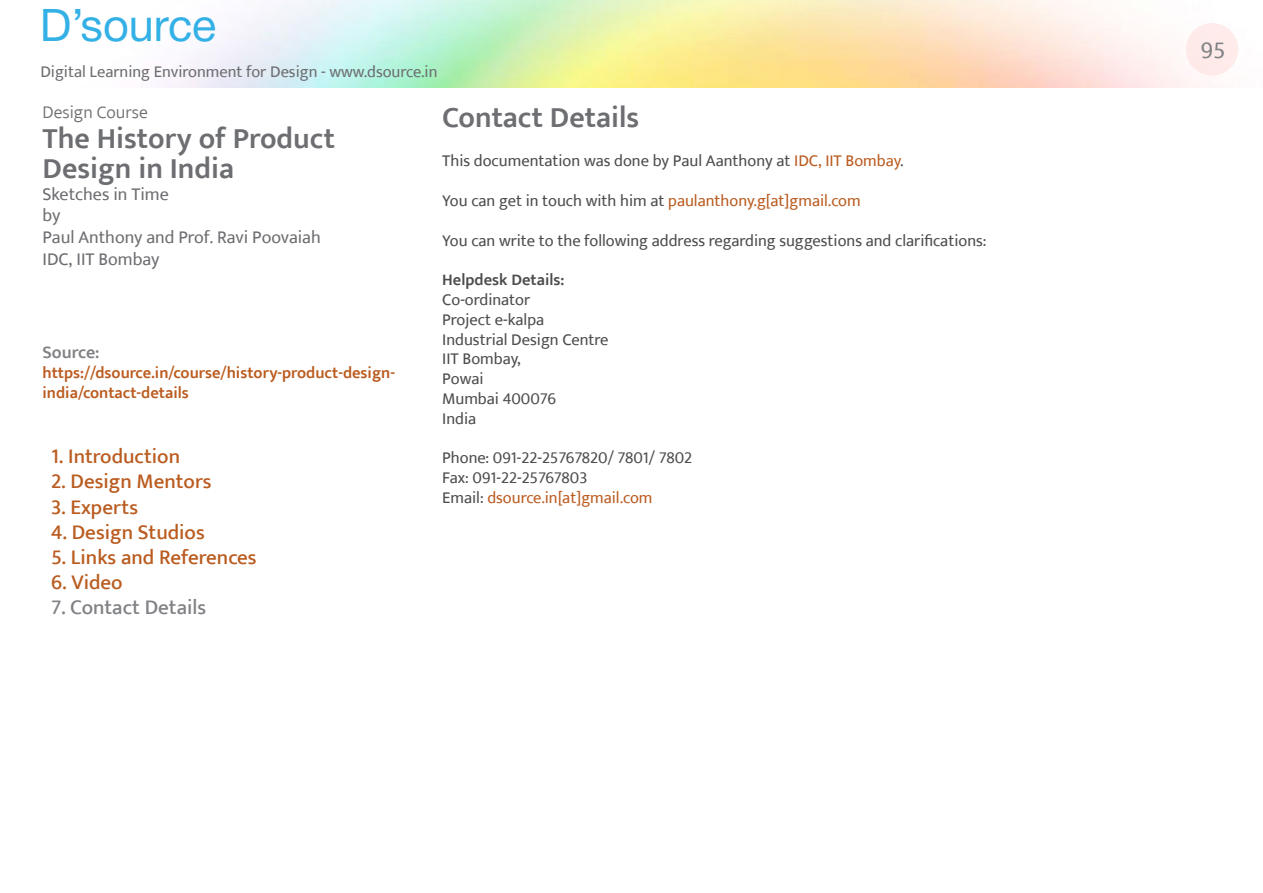
<style>
.page{position:relative;width:1263px;height:893px;background:#fff}
.page>*{position:absolute;margin:0;border:0;box-sizing:border-box;transform-origin:0 0}
.t1{font:45px "Helvetica Neue";color:#33b0e5}
.t2{font:600 30px/30px "Ek Mukta";color:#6d6e71}
.t3{font:24px "Ek Mukta";color:#808285}
.t4{font:500 21px "Ek Mukta";color:#ba5c20}
.t5{font:500 21px "Ek Mukta";color:#808285}
.t6{font:18px/21.6px "Ek Mukta";color:#6d6e71}
.t7{font:300 18px "Ek Mukta";color:#6d6e71}
.t8{font:600 18px "Ek Mukta";color:#808285}
.t9{font:16.5px/19.8px "Ek Mukta";color:#4d4d4f}
.t10{font:600 16.5px/19.8px "Ek Mukta";color:#bb5c20}
.t11{font:16.5px "Ek Mukta";color:#ba5c20}
.t12{font:16.5px "Ek Mukta";color:#6d6e71}
.t13{font:600 16.5px "Ek Mukta";color:#4d4d4f}
.s1{color:#bb5c20}
.s2{color:#4d4d4f}
</style>
<div class="page">
<div style="left:1186px;top:23px;width:52px;height:52px;background:#feeaea;border-radius:50%"></div>
<h1 class="t1" style="left:40px;top:-7px;width:178px">D’source</h1>
<p class="t12" style="left:40px;top:62px;width:399px">Digital Learning Environment for Design - www.dsource.in</p>
<p class="t7" style="left:43px;top:101px;width:107px">Design Course</p>
<h2 class="t2" style="left:43px;top:123px;width:294px">The History of Product<br>Design in India</h2>
<p class="t6" style="left:43px;top:183px;width:280px">Sketches in Time<br>by<br>Paul Anthony and Prof. Ravi Poovaiah<br>IDC, IIT Bombay</p>
<p class="t8" style="left:43px;top:342px;width:59px">Source:</p>
<p class="t10" style="left:43px;top:363px;width:354px">https://dsource.in/course/history-product-design&shy;india/contact-details</p>
<p class="t4" style="left:51px;top:444px;width:131px">1. Introduction</p>
<p class="t4" style="left:51px;top:469px;width:162px">2. Design Mentors</p>
<p class="t4" style="left:51px;top:494px;width:89px">3. Experts</p>
<p class="t4" style="left:51px;top:519px;width:155px">4. Design Studios</p>
<p class="t4" style="left:51px;top:544px;width:207px">5. Links and References</p>
<p class="t4" style="left:51px;top:570px;width:73px">6. Video</p>
<p class="t5" style="left:51px;top:595px;width:157px">7. Contact Details</p>
<h2 class="t2" style="left:442px;top:101px;width:199px">Contact Details</h2>
<p class="t9" style="left:442px;top:151px;width:463px">This documentation was done by Paul Aanthony at <span class="s1">IDC, IIT Bombay</span>.</p>
<p class="t11" style="left:442px;top:191px;width:420px"><span class="s2">You can get in touch with him at</span> paulanthony.g[at]gmail.com</p>
<p class="t9" style="left:442px;top:230px;width:546px">You can write to the following address regarding suggestions and clarifications:</p>
<p class="t13" style="left:442px;top:270px;width:124px">Helpdesk Details:</p>
<p class="t9" style="left:442px;top:289px;width:168px">Co-ordinator<br>Project e-kalpa<br>Industrial Design Centre<br>IIT Bombay,<br>Powai<br>Mumbai 400076<br>India</p>
<p class="t9" style="left:442px;top:448px;width:251px">Phone: 091-22-25767820/ 7801/ 7802<br>Fax: 091-22-25767803<br>Email: <span class="s1">dsource.in[at]gmail.com</span></p>
<h3 class="t3" style="left:1201px;top:35px;width:26px">95</h3>
</div>
